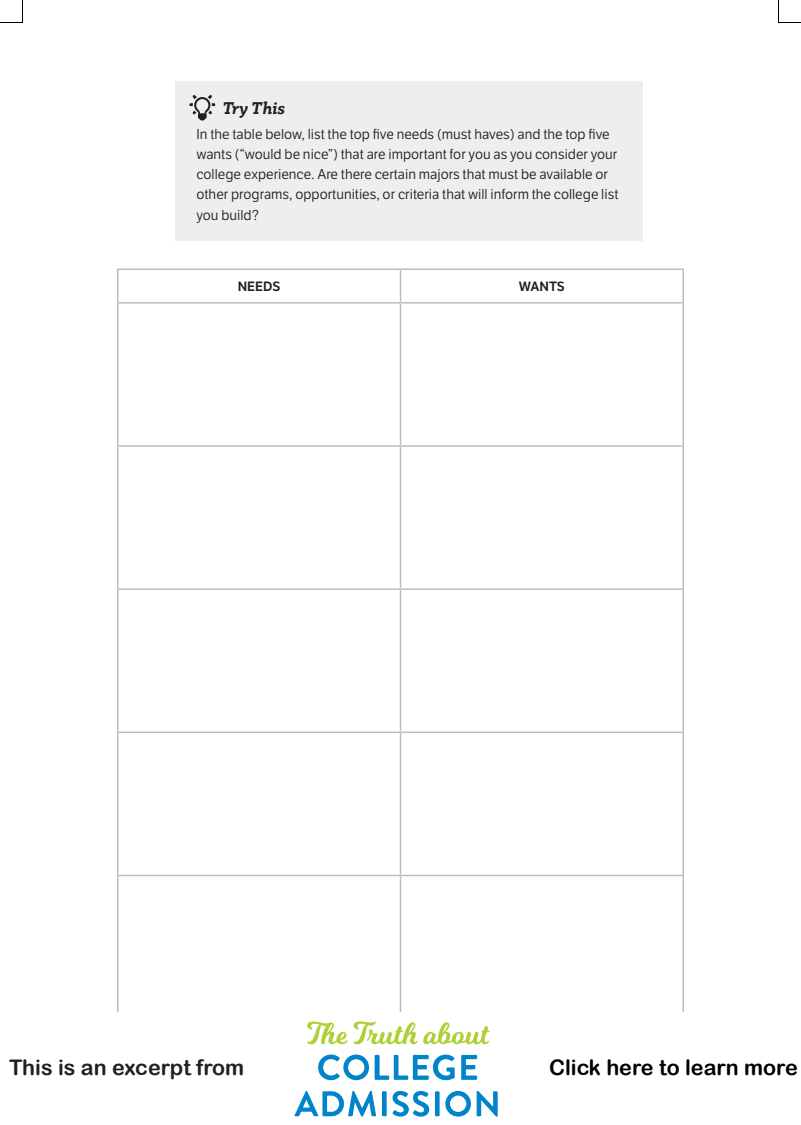
<style>
.page{position:relative;width:801px;height:1125px;background:#fff}
.page>*{position:absolute;margin:0;border:0;box-sizing:border-box;transform-origin:0 0}
.t1{font:21.45px "Arial Rounded MT Bold";color:#000}
.t2{font:21.45px "Arial Rounded MT Bold";color:#231f20}
.t3{font:italic 800 16.5px "Rogliano";letter-spacing:-.005em;color:#231f20}
.t4{font:13.95px/20.2px "LFT Etica";color:#231f20}
.t5{font:600 13.2px "LFT Etica";color:#231f20}
</style>
<div class="page">
<div style="left:176px;top:81px;width:468px;height:160px;background:#eeeeef"></div>
<svg style="left:189px;top:95px;width:26px;height:25px"></svg>
<hr style="left:117px;top:445px;width:283px;height:2px;background:#bcbdc0">
<hr style="left:400px;top:445px;width:284px;height:2px;background:#bcbdc0">
<hr style="left:117px;top:732px;width:283px;height:1px;background:#bcbdc0">
<hr style="left:400px;top:732px;width:284px;height:1px;background:#bcbdc0">
<hr style="left:400px;top:270px;width:1px;height:32px;background:#bcbdc0">
<hr style="left:400px;top:304px;width:1px;height:141px;background:#bcbdc0">
<hr style="left:400px;top:447px;width:1px;height:141px;background:#bcbdc0">
<hr style="left:400px;top:590px;width:1px;height:142px;background:#bcbdc0">
<hr style="left:400px;top:733px;width:1px;height:142px;background:#bcbdc0">
<hr style="left:400px;top:876px;width:1px;height:142px;background:#bcbdc0">
<hr style="left:117px;top:304px;width:1px;height:141px;background:#bcbdc0">
<hr style="left:682px;top:304px;width:2px;height:141px;background:#bcbdc0">
<hr style="left:117px;top:447px;width:1px;height:141px;background:#bcbdc0">
<hr style="left:682px;top:447px;width:2px;height:141px;background:#bcbdc0">
<hr style="left:117px;top:590px;width:1px;height:142px;background:#bcbdc0">
<hr style="left:682px;top:590px;width:2px;height:142px;background:#bcbdc0">
<hr style="left:117px;top:733px;width:1px;height:142px;background:#bcbdc0">
<hr style="left:682px;top:733px;width:2px;height:142px;background:#bcbdc0">
<hr style="left:117px;top:876px;width:1px;height:142px;background:#bcbdc0">
<hr style="left:682px;top:876px;width:2px;height:142px;background:#bcbdc0">
<hr style="left:117px;top:268px;width:283px;height:2px;background:#bcbdc0">
<hr style="left:117px;top:270px;width:1px;height:32px;background:#bcbdc0">
<hr style="left:400px;top:268px;width:284px;height:2px;background:#bcbdc0">
<hr style="left:682px;top:270px;width:2px;height:32px;background:#bcbdc0">
<hr style="left:117px;top:302px;width:283px;height:2px;background:#bcbdc0">
<hr style="left:400px;top:302px;width:284px;height:2px;background:#bcbdc0">
<hr style="left:117px;top:588px;width:283px;height:2px;background:#bcbdc0">
<hr style="left:400px;top:588px;width:284px;height:2px;background:#bcbdc0">
<hr style="left:117px;top:875px;width:283px;height:1px;background:#bcbdc0">
<hr style="left:400px;top:875px;width:284px;height:1px;background:#bcbdc0">
<svg style="left:0;top:0;width:23px;height:23px"></svg>
<svg style="left:778px;top:0;width:23px;height:23px"></svg>
<div style="left:343px;top:1055px;width:26px;height:25px;background:#0084ca;border-radius:50%"></div>
<svg style="left:318px;top:1054px;width:22px;height:27px"></svg>
<svg style="left:461px;top:1055px;width:16px;height:25px"></svg>
<svg style="left:375px;top:1054px;width:80px;height:27px"></svg>
<svg style="left:307px;top:1021px;width:183px;height:24px"></svg>
<div style="left:348px;top:1059px;width:16px;height:17px;background:#fff;border-radius:50%"></div>
<svg style="left:294px;top:1090px;width:204px;height:27px"></svg>
<p class="t3" style="left:222px;top:97px;width:64px">Try This</p>
<p class="t4" style="left:196px;top:124px;width:423px">In the table below, list the top five needs (must haves) and the top five wants (“would be nice”) that are important for you as you consider your college experience. Are there certain majors that must be available or other programs, opportunities, or criteria that will inform the college list you build?</p>
<p class="t5" style="left:238px;top:278px;width:44px">NEEDS</p>
<p class="t5" style="left:519px;top:278px;width:48px">WANTS</p>
<h1 class="t2" style="left:9px;top:1055px;width:236px">This is an excerpt from</h1>
<h1 class="t1" style="left:549px;top:1055px;width:250px">Click here to learn more</h1>
</div>
